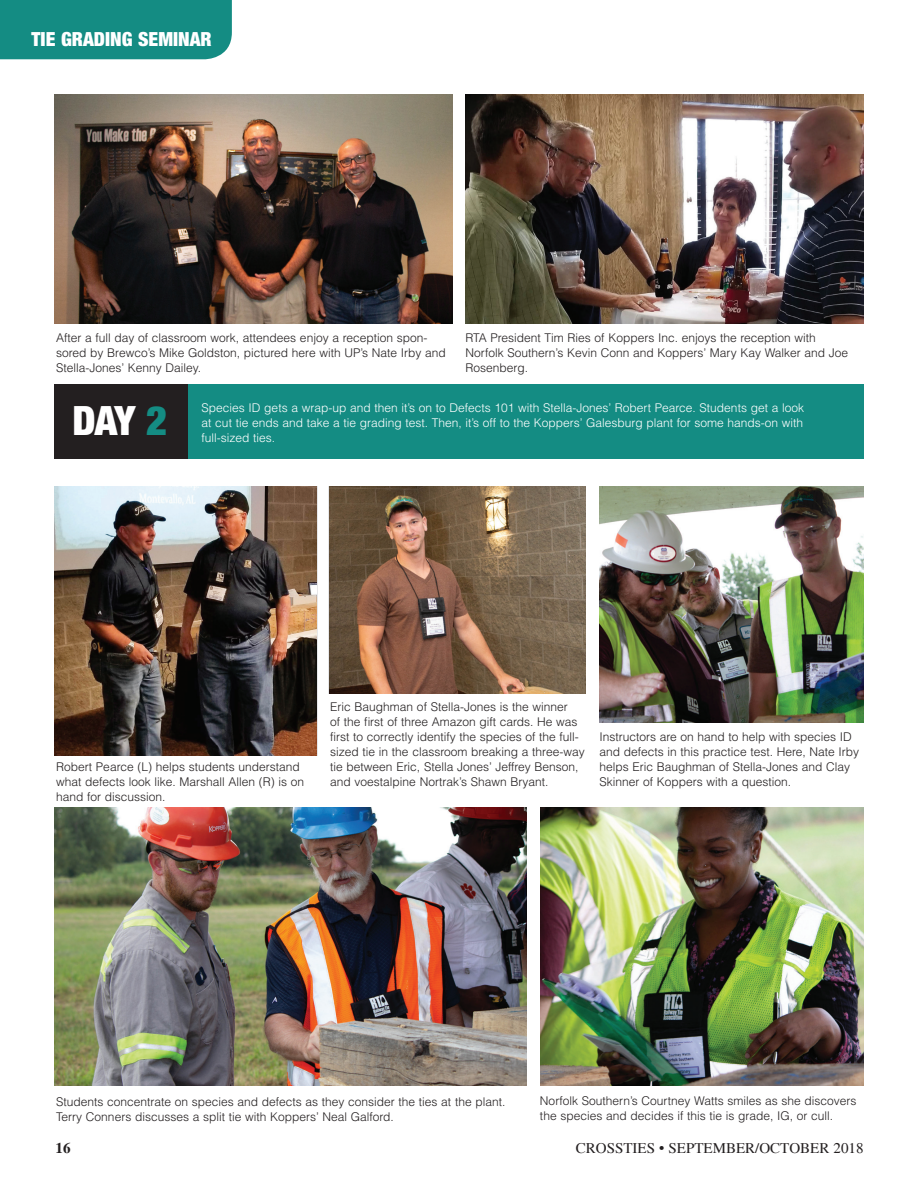
<style>
.page{position:relative;width:918px;height:1188px;background:#fff}
.page>*{position:absolute;margin:0;border:0;box-sizing:border-box;transform-origin:0 0}
.t1{font:900 condensed 40.5px "Helvetica Neue";color:#fff}
.t2{font:900 condensed 19.5px "Helvetica Neue";color:#fff}
.t3{font:15px "Times";color:#231f20}
.t4{font:700 15px "Times";color:#231f20}
.t5{font:300 12px/15px "Helvetica";color:#231f20}
.t6{font:300 12px/15px "Helvetica";color:#fff}
.s1{color:#148c83}
</style>
<div class="page">
<div style="left:183px;top:384px;width:681px;height:74px;background:#148c83"></div>
<div style="left:54px;top:384px;width:133px;height:74px;background:#231f20"></div>
<div style="left:0;top:0;width:232px;height:59px;background:#148c83"></div>
<img style="left:54px;top:94px;width:398px;height:230px">
<img style="left:466px;top:94px;width:398px;height:230px">
<img style="left:54px;top:486px;width:262px;height:270px">
<img style="left:54px;top:807px;width:472px;height:279px">
<img style="left:540px;top:807px;width:324px;height:278px">
<img style="left:330px;top:486px;width:255px;height:208px">
<img style="left:599px;top:486px;width:265px;height:237px">
<h2 class="t2" style="left:32px;top:27px;width:182px">TIE GRADING SEMINAR</h2>
<p class="t5" style="left:56px;top:330px;width:391px">After a full day of classroom work, attendees enjoy a reception spon&shy;sored by Brewco’s Mike Goldston, pictured here with UP’s Nate Irby and<br>Stella-Jones’ Kenny Dailey.</p>
<p class="t5" style="left:465px;top:330px;width:384px">RTA President Tim Ries of Koppers Inc. enjoys the reception with<br>Norfolk Southern’s Kevin Conn and Koppers’ Mary Kay Walker and Joe<br>Rosenberg.</p>
<h1 class="t1" style="left:72px;top:396px;width:96px">DAY <span class="s1">2</span></h1>
<p class="t6" style="left:202px;top:400px;width:604px">Species ID gets a wrap-up and then it’s on to Defects 101 with Stella-Jones’ Robert Pearce. Students get a look at cut tie ends and take a tie grading test. Then, it’s off to the Koppers’ Galesburg plant for some hands-on with</p>
<p class="t6" style="left:202px;top:430px;width:75px">full-sized ties.</p>
<p class="t5" style="left:56px;top:759px;width:250px">Robert Pearce (L) helps students understand what defects look like. Marshall Allen (R) is on hand for discussion.</p>
<p class="t5" style="left:330px;top:699px;width:256px">Eric Baughman of Stella-Jones is the winner<br>of the first of three Amazon gift cards. He was first to correctly identify the species of the full&shy;sized tie in the classroom breaking a three-way tie between Eric, Stella Jones’ Jeffrey Benson, and voestalpine Nortrak’s Shawn Bryant.</p>
<p class="t5" style="left:599px;top:729px;width:261px">Instructors are on hand to help with species ID and defects in this practice test. Here, Nate Irby helps Eric Baughman of Stella-Jones and Clay Skinner of Koppers with a question.</p>
<p class="t5" style="left:56px;top:1093px;width:451px">Students concentrate on species and defects as they consider the ties at the plant.<br>Terry Conners discusses a split tie with Koppers’ Neal Galford.</p>
<p class="t5" style="left:540px;top:1093px;width:318px">Norfolk Southern’s Courtney Watts smiles as she discovers the species and decides if this tie is grade, IG, or cull.</p>
<p class="t4" style="left:56px;top:1139px;width:16px">16</p>
<p class="t3" style="left:576px;top:1140px;width:289px">CROSSTIES • SEPTEMBER/OCTOBER 2018</p>
</div>
